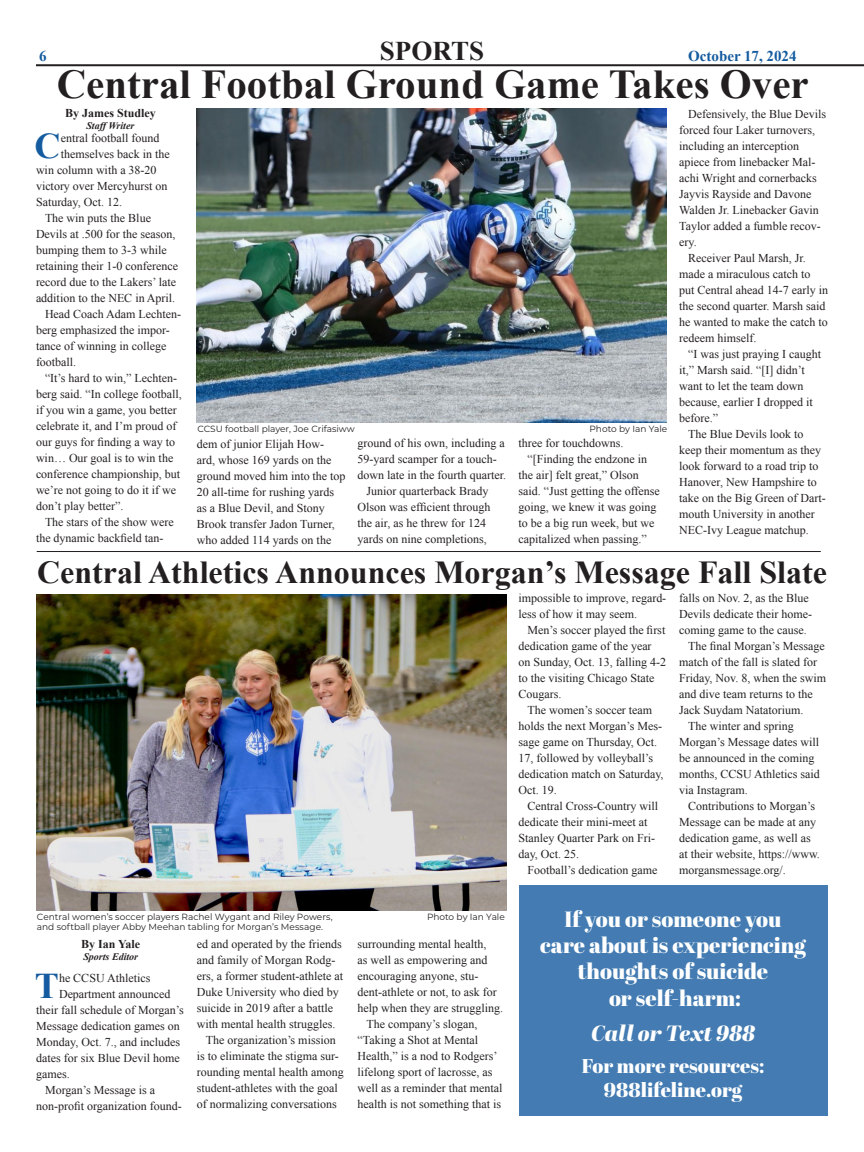
<style>
.page{position:relative;width:864px;height:1152px;background:#fff}
.page>*{position:absolute;margin:0;border:0;box-sizing:border-box;transform-origin:0 0}
.Headline{font:700 41px "Times New Roman";color:#231f20}
.Dropcap{font:700 36.2px "Times New Roman";color:#145b9f}
.Headline-2{font:700 32px "Times New Roman";color:#231f20}
.Headline-3{font:700 27px "Times New Roman";color:#231f20}
.t1{font:22px/26.4px "Abril Fatface";color:#fff;text-align:center}
.t2{font:italic 22px "Abril Fatface";color:#fff}
.t3{font:20px/24px "Abril Fatface";color:#fff;text-align:center}
.t4{font:700 15px "Times New Roman";color:#145b9f}
.Dropcap-2{font:12px/16px "Times New Roman";color:#231f20}
.Byline{font:700 12px "Times New Roman";color:#231f20}
.Byline-2{font:italic 700 10px "Times New Roman";color:#231f20}
.Photo_Caption{font:9px "Montserrat";color:#231f20}
</style>
<div class="page">
<hr style="left:36px;top:64px;width:828px;height:2px;background:#231f20">
<img style="left:36px;top:594px;width:470px;height:316px">
<img style="left:196px;top:109px;width:471px;height:314px">
<hr style="left:37px;top:551px;width:784px;height:1px;background:#231f20">
<div style="left:519px;top:885px;width:308px;height:231px;background:#437bb2"></div>
<p class="Headline-3" style="left:380px;top:32px;width:106px">SPORTS</p>
<p class="t4" style="left:39px;top:46px;width:9px">6</p>
<p class="t4" style="left:688px;top:46px;width:110px">October 17, 2024</p>
<p class="Headline" style="left:57px;top:56px;width:754px">Central Footbal Ground Game Takes Over</p>
<p class="Byline" style="left:65px;top:105px;width:92px">By James Studley</p>
<p class="Byline-2" style="left:86px;top:119px;width:50px">Staff Writer</p>
<p class="Dropcap-2" style="left:679px;top:106px;width:148px;text-indent:9px">Defensively, the Blue Devils forced four Laker turnovers, including an interception apiece from linebacker Mal&shy;achi Wright and cornerbacks<br>Jayvis Rayside and Davone<br>Walden Jr. Linebacker Gavin<br>Taylor added a fumble recov&shy;ery.</p>
<p class="Dropcap-2" style="left:679px;top:250px;width:150px;text-indent:9px">Receiver Paul Marsh, Jr. made a miraculous catch to put Central ahead 14-7 early in the second quarter. Marsh said he wanted to make the catch to redeem himself.</p>
<p class="Dropcap-2" style="left:679px;top:346px;width:143px;text-indent:9px">“I was just praying I caught it,” Marsh said. “[I] didn’t want to let the team down because, earlier I dropped it before.”</p>
<p class="Dropcap-2" style="left:679px;top:426px;width:148px;text-indent:9px">The Blue Devils look to keep their momentum as they look forward to a road trip to<br>Hanover, New Hampshire to take on the Big Green of Dart&shy;mouth University in another<br>NEC-Ivy League matchup.</p>
<p class="Dropcap" style="left:35px;top:121px;width:28px">C</p>
<p class="Dropcap-2" style="left:61px;top:130px;width:100px">entral football found</p>
<p class="Dropcap-2" style="left:61px;top:146px;width:110px">themselves back in the</p>
<p class="Dropcap-2" style="left:36px;top:162px;width:122px">win column with a 38-20</p>
<p class="Dropcap-2" style="left:36px;top:178px;width:133px">victory over Mercyhurst on</p>
<p class="Dropcap-2" style="left:36px;top:194px;width:88px">Saturday, Oct. 12.</p>
<p class="Dropcap-2" style="left:36px;top:210px;width:144px;text-indent:9px">The win puts the Blue<br>Devils at .500 for the season, bumping them to 3-3 while retaining their 1-0 conference record due to the Lakers’ late addition to the NEC in April.</p>
<p class="Dropcap-2" style="left:36px;top:306px;width:147px;text-indent:9px">Head Coach Adam Lechten&shy;berg emphasized the impor&shy;tance of winning in college football.</p>
<p class="Dropcap-2" style="left:36px;top:370px;width:147px;text-indent:9px">“It’s hard to win,” Lechten&shy;berg said. “In college football, if you win a game, you better celebrate it, and I’m proud of our guys for finding a way to win… Our goal is to win the conference championship, but we’re not going to do it if we don’t play better”.</p>
<p class="Dropcap-2" style="left:36px;top:514px;width:139px;text-indent:9px">The stars of the show were the dynamic backfield tan-</p>
<p class="Photo_Caption" style="left:197px;top:423px;width:159px">CCSU football player, Joe Crifasiww</p>
<p class="Photo_Caption" style="left:590px;top:423px;width:79px">Photo by Ian Yale</p>
<p class="Dropcap-2" style="left:197px;top:436px;width:150px">dem of junior Elijah How-<br>ard, whose 169 yards on the ground moved him into the top<br>20 all-time for rushing yards as a Blue Devil, and Stony<br>Brook transfer Jadon Turner, who added 114 yards on the</p>
<p class="Dropcap-2" style="left:358px;top:435px;width:150px">ground of his own, including a<br>59-yard scamper for a touch&shy;down late in the fourth quarter.</p>
<p class="Dropcap-2" style="left:518px;top:435px;width:106px">three for touchdowns.</p>
<p class="Dropcap-2" style="left:518px;top:451px;width:143px;text-indent:9px">“[Finding the endzone in the air] felt great,” Olson said. “Just getting the offense going, we knew it was going to be a big run week, but we capitalized when passing.”</p>
<p class="Dropcap-2" style="left:358px;top:483px;width:134px;text-align:center">Junior quarterback Brady<br>Olson was efficient through the air, as he threw for 124 yards on nine completions,</p>
<p class="Headline-2" style="left:37px;top:550px;width:791px">Central Athletics Announces Morgan’s Message Fall Slate</p>
<p class="Photo_Caption" style="left:37px;top:911px;width:297px">Central women’s soccer players Rachel Wygant and Riley Powers,</p>
<p class="Photo_Caption" style="left:427px;top:911px;width:79px">Photo by Ian Yale</p>
<p class="Photo_Caption" style="left:37px;top:921px;width:288px">and softball player Abby Meehan tabling for Morgan’s Message.</p>
<p class="Byline" style="left:81px;top:936px;width:60px">By Ian Yale</p>
<p class="Byline-2" style="left:83px;top:950px;width:56px">Sports Editor</p>
<p class="Dropcap" style="left:35px;top:961px;width:26px">T</p>
<p class="Dropcap-2" style="left:59px;top:970px;width:93px">he CCSU Athletics</p>
<p class="Dropcap-2" style="left:59px;top:986px;width:113px">Department announced</p>
<p class="Dropcap-2" style="left:36px;top:1002px;width:149px">their fall schedule of Morgan’s</p>
<p class="Dropcap-2" style="left:36px;top:1018px;width:145px">Message dedication games on</p>
<p class="Dropcap-2" style="left:36px;top:1034px;width:145px">Monday, Oct. 7., and includes</p>
<p class="Dropcap-2" style="left:36px;top:1050px;width:145px">dates for six Blue Devil home</p>
<p class="Dropcap-2" style="left:36px;top:1066px;width:35px">games.</p>
<p class="Dropcap-2" style="left:36px;top:1082px;width:147px;text-indent:9px">Morgan’s Message is a non-profit organization found-</p>
<p class="Dropcap-2" style="left:197px;top:936px;width:148px">ed and operated by the friends and family of Morgan Rodg&shy;ers, a former student-athlete at<br>Duke University who died by suicide in 2019 after a battle with mental health struggles.</p>
<p class="Dropcap-2" style="left:197px;top:1032px;width:148px;text-align:center">The organization’s mission<br>is to eliminate the stigma sur&shy;rounding mental health among student-athletes with the goal of normalizing conversations</p>
<p class="Dropcap-2" style="left:358px;top:936px;width:147px">surrounding mental health,<br>as well as empowering and encouraging anyone, stu&shy;dent-athlete or not, to ask for help when they are struggling.</p>
<p class="Dropcap-2" style="left:358px;top:1016px;width:146px;text-indent:9px">The company’s slogan, “Taking a Shot at Mental<br>Health,” is a nod to Rodgers’ lifelong sport of lacrosse, as well as a reminder that mental health is not something that is</p>
<p class="Dropcap-2" style="left:518px;top:590px;width:149px">impossible to improve, regard&shy;less of how it may seem.</p>
<p class="Dropcap-2" style="left:518px;top:622px;width:149px;text-indent:9px">Men’s soccer played the first dedication game of the year on Sunday, Oct. 13, falling 4-2 to the visiting Chicago State<br>Cougars.</p>
<p class="Dropcap-2" style="left:518px;top:702px;width:147px;text-indent:9px">The women’s soccer team holds the next Morgan’s Mes&shy;sage game on Thursday, Oct.<br>17, followed by volleyball’s dedication match on Saturday,<br>Oct. 19.</p>
<p class="Dropcap-2" style="left:518px;top:798px;width:141px;text-indent:9px">Central Cross-Country will dedicate their mini-meet at<br>Stanley Quarter Park on Fri&shy;day, Oct. 25.</p>
<p class="Dropcap-2" style="left:527px;top:862px;width:131px">Football’s dedication game</p>
<p class="Dropcap-2" style="left:679px;top:590px;width:134px">falls on Nov. 2, as the Blue<br>Devils dedicate their home&shy;coming game to the cause.</p>
<p class="Dropcap-2" style="left:679px;top:638px;width:149px;text-indent:9px">The final Morgan’s Message match of the fall is slated for<br>Friday, Nov. 8, when the swim and dive team returns to the<br>Jack Suydam Natatorium.</p>
<p class="Dropcap-2" style="left:679px;top:718px;width:142px;text-indent:9px">The winter and spring<br>Morgan’s Message dates will be announced in the coming months, CCSU Athletics said via Instagram.</p>
<p class="Dropcap-2" style="left:679px;top:798px;width:142px;text-indent:9px">Contributions to Morgan’s<br>Message can be made at any dedication game, as well as at their website, https://www. morgansmessage.org/.</p>
<h3 class="t1" style="left:540px;top:905px;width:267px">If you or someone you care about is experiencing thoughts of suicide<br>or self-harm:</h3>
<h3 class="t2" style="left:591px;top:1017px;width:165px">Call or Text 988</h3>
<h3 class="t3" style="left:582px;top:1053px;width:184px">For more resources:<br>988lifeline.org</h3>
</div>
